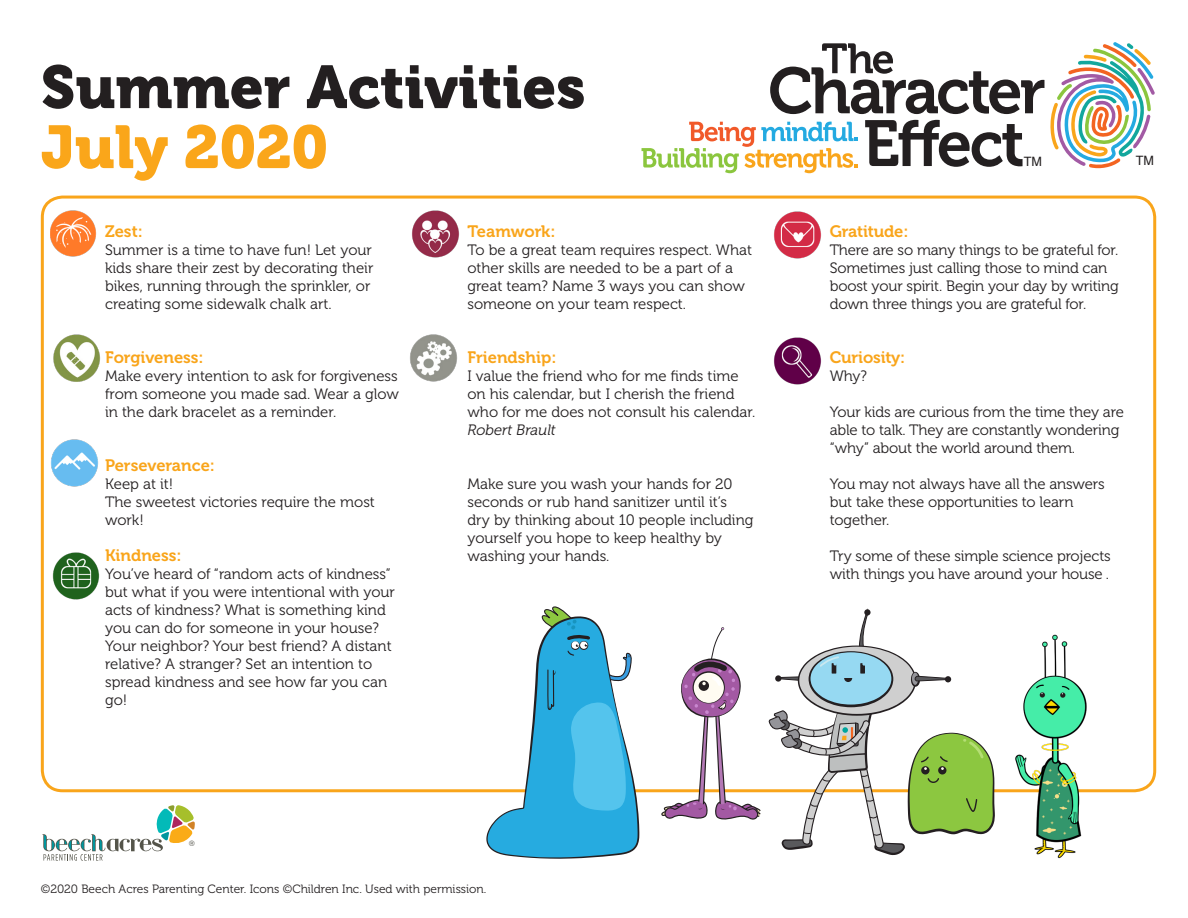
<style>
.page{position:relative;width:1188px;height:918px;background:#fff}
.page>*{position:absolute;margin:0;border:0;box-sizing:border-box;transform-origin:0 0}
.t1{font:60px "Museo 900";color:#231f20}
.t2{font:60px "Museo 900";letter-spacing:-.005em;color:#faa61a}
.t3{font:16.5px "Museo 700";color:#f9a51b}
.t4{font:15px/18px "Museo 300";color:#231f20}
.t5{font:italic 15px "Museo 300";color:#231f20}
.t6{font:12.9px "Helvetica";color:#231f20}
.t7{font:12px "Museo 300";color:#231f20}
.t8{font:7.5px "Helvetica";color:#54544a}
</style>
<div class="page">
<svg style="left:642px;top:42px;width:513px;height:131px"></svg>
<svg style="left:42px;top:805px;width:153px;height:56px"></svg>
<svg style="left:486px;top:606px;width:153px;height:253px"></svg>
<svg style="left:661px;top:627px;width:101px;height:193px"></svg>
<svg style="left:864px;top:609px;width:7px;height:7px"></svg>
<svg style="left:768px;top:612px;width:228px;height:243px"></svg>
<img style="left:1006px;top:634px;width:91px;height:225px">
<img style="left:50px;top:210px;width:47px;height:47px">
<img style="left:53px;top:334px;width:48px;height:48px">
<img style="left:51px;top:439px;width:47px;height:48px">
<img style="left:52px;top:552px;width:48px;height:48px">
<img style="left:410px;top:334px;width:47px;height:48px">
<img style="left:412px;top:210px;width:47px;height:48px">
<img style="left:774px;top:211px;width:47px;height:48px">
<img style="left:774px;top:337px;width:47px;height:48px">
<h1 class="t1" style="left:41px;top:53px;width:546px">Summer Activities</h1>
<h1 class="t2" style="left:41px;top:113px;width:289px">July 2020</h1>
<p class="t3" style="left:105px;top:222px;width:39px">Zest:</p>
<p class="t4" style="left:105px;top:241px;width:270px">Summer is a time to have fun! Let your kids share their zest by decorating their bikes, running through the sprinkler, or creating some sidewalk chalk art.</p>
<p class="t3" style="left:105px;top:348px;width:100px">Forgiveness:</p>
<p class="t4" style="left:105px;top:367px;width:295px;text-align:justify">Make every intention to ask for forgiveness from someone you made sad. Wear a glow in the dark bracelet as a reminder.</p>
<p class="t3" style="left:105px;top:456px;width:111px">Perseverance:</p>
<p class="t4" style="left:105px;top:475px;width:271px">Keep at it!<br>The sweetest victories require the most work!</p>
<p class="t3" style="left:105px;top:546px;width:78px">Kindness:</p>
<p class="t4" style="left:105px;top:565px;width:291px">You’ve heard of “random acts of kindness” but what if you were intentional with your acts of kindness? What is something kind you can do for someone in your house?<br>Your neighbor? Your best friend? A distant relative? A stranger? Set an intention to spread kindness and see how far you can go!</p>
<p class="t3" style="left:467px;top:222px;width:90px">Teamwork:</p>
<p class="t4" style="left:467px;top:241px;width:286px">To be a great team requires respect. What other skills are needed to be a part of a great team? Name 3 ways you can show someone on your team respect.</p>
<p class="t3" style="left:467px;top:348px;width:90px">Friendship:</p>
<p class="t4" style="left:467px;top:367px;width:289px">I value the friend who for me finds time on his calendar, but I cherish the friend who for me does not consult his calendar.</p>
<p class="t5" style="left:467px;top:421px;width:90px">Robert Brault</p>
<p class="t4" style="left:467px;top:475px;width:288px">Make sure you wash your hands for 20 seconds or rub hand sanitizer until it’s<br>dry by thinking about 10 people including yourself you hope to keep healthy by washing your hands.</p>
<p class="t8" style="left:189px;top:840px;width:7px">®</p>
<p class="t7" style="left:41px;top:883px;width:447px">©2020 Beech Acres Parenting Center. Icons ©Children Inc. Used with permission.</p>
<p class="t6" style="left:1024px;top:156px;width:20px">TM</p>
<p class="t6" style="left:1136px;top:155px;width:20px">TM</p>
<p class="t3" style="left:830px;top:222px;width:80px">Gratitude:</p>
<p class="t4" style="left:830px;top:241px;width:291px">There are so many things to be grateful for.<br>Sometimes just calling those to mind can boost your spirit. Begin your day by writing down three things you are grateful for.</p>
<p class="t3" style="left:830px;top:348px;width:77px">Curiosity:</p>
<p class="t4" style="left:830px;top:367px;width:39px">Why?</p>
<p class="t4" style="left:830px;top:403px;width:296px">Your kids are curious from the time they are able to talk. They are constantly wondering “why” about the world around them.</p>
<p class="t4" style="left:830px;top:475px;width:276px">You may not always have all the answers but take these opportunities to learn together.</p>
<p class="t4" style="left:830px;top:547px;width:283px">Try some of these simple science projects with things you have around your house .</p>
</div>
